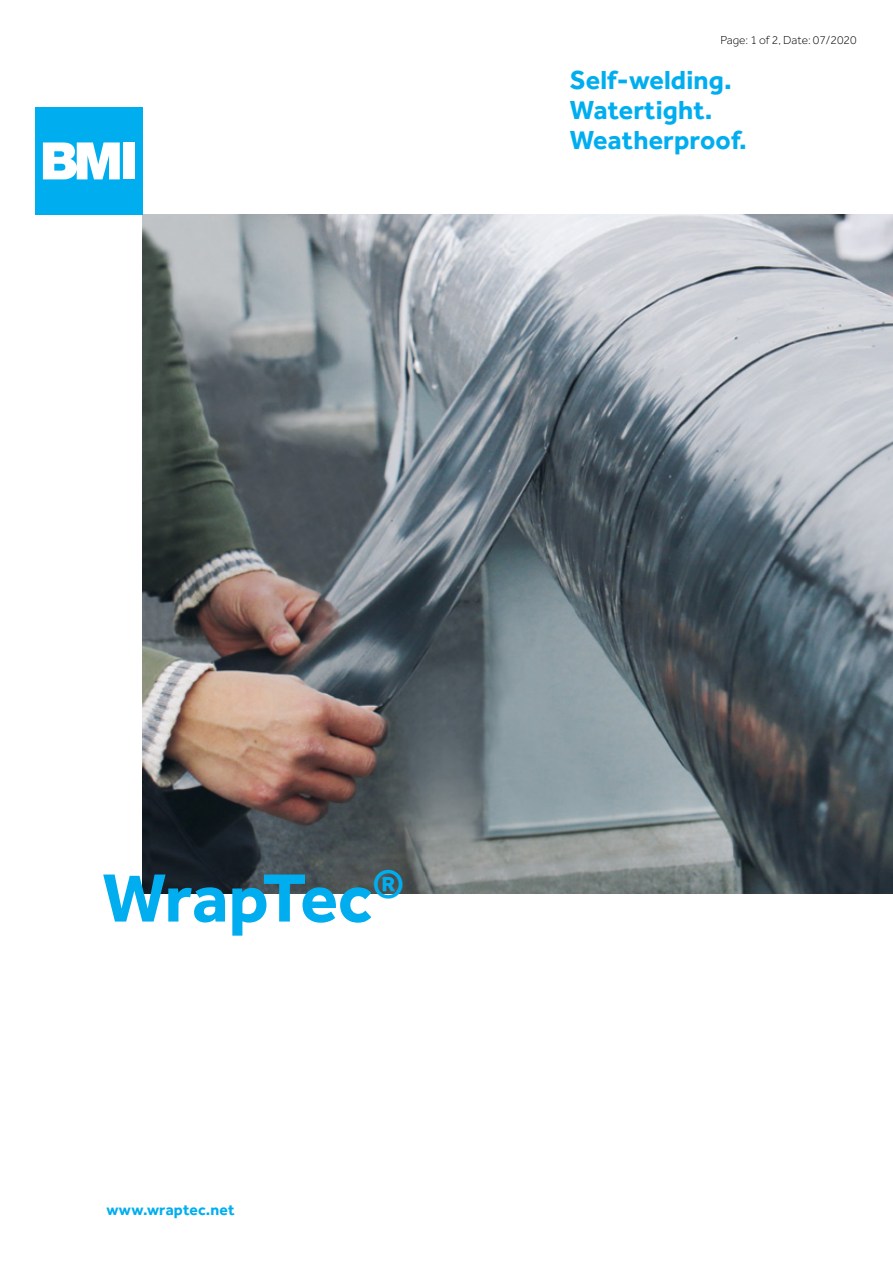
<style>
.page{position:relative;width:893px;height:1263px;background:#fff}
.page>*{position:absolute;margin:0;border:0;box-sizing:border-box;transform-origin:0 0}
.t1{font:700 70.5px "Effra";letter-spacing:-.015em;color:#00aeef}
.t2{font:700 27px/30px "Effra";letter-spacing:.005em;color:#00aeef}
.t3{font:700 15.75px "Effra";letter-spacing:.01em;color:#00aeef}
.t4{font:300 12px "Effra";color:#000}
</style>
<div class="page">
<img style="left:143px;top:214px;width:750px;height:680px">
<div style="left:36px;top:107px;width:107px;height:107px;background:#00aeef"></div>
<svg style="left:43px;top:142px;width:77px;height:37px;background:#cfeffb"></svg>
<div style="left:123px;top:142px;width:12px;height:37px;background:#fff"></div>
<p class="t4" style="left:720px;top:33px;width:138px">Page: 1 of 2, Date: 07/2020</p>
<p class="t2" style="left:570px;top:65px;width:179px">Self-welding.<br>Watertight.<br>Weatherproof.</p>
<h1 class="t1" style="left:102px;top:855px;width:304px">WrapTec<sup>®</sup></h1>
<p class="t3" style="left:106px;top:1200px;width:130px">www.wraptec.net</p>
</div>
